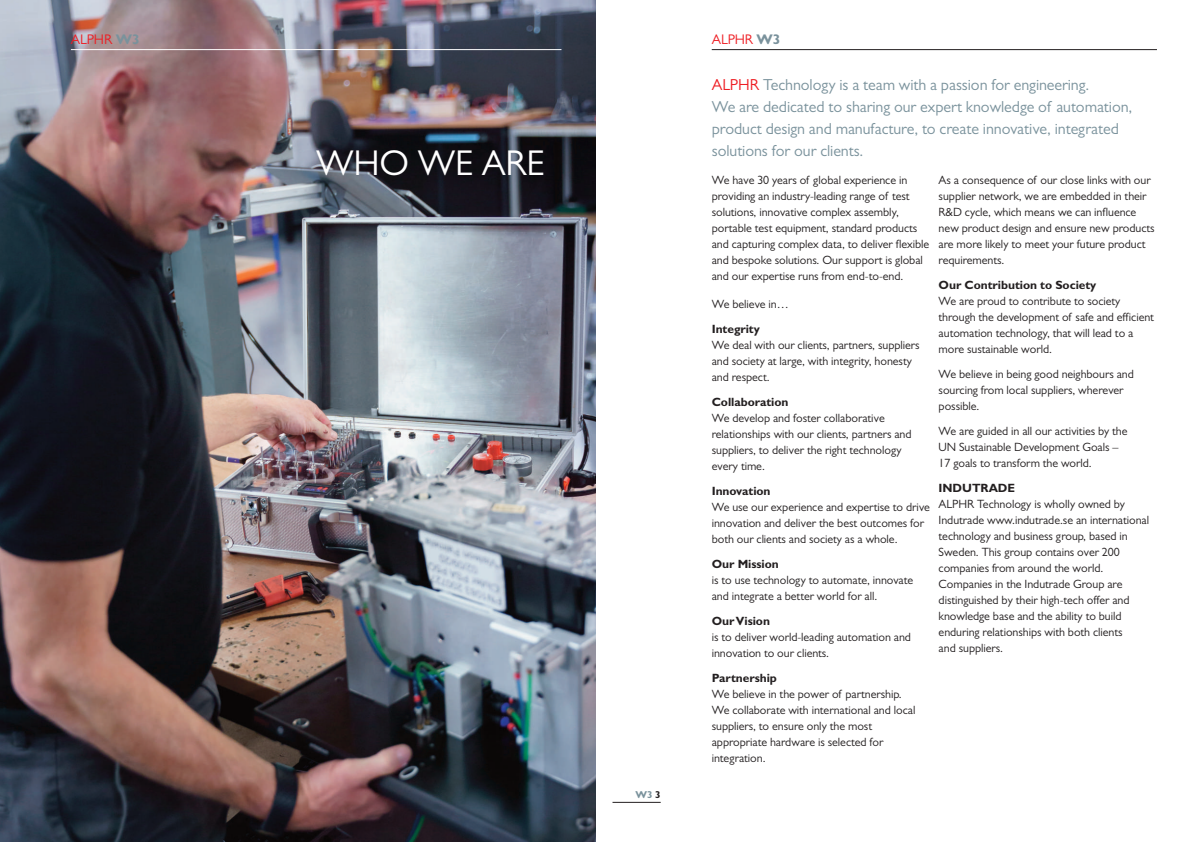
<style>
.page{position:relative;width:1191px;height:842px;background:#fff}
.page>*{position:absolute;margin:0;border:0;box-sizing:border-box;transform-origin:0 0}
.t1{font:36px "Gill Sans";letter-spacing:-.005em;color:#fff}
.t2{font:16px/22px "Gill Sans";letter-spacing:-.005em;color:#7a929c}
.t3{font:14px "Gill Sans";letter-spacing:-.005em;color:#ee1d23}
.t4{font:12px/16px "Gill Sans";letter-spacing:-.005em;color:#231f20}
.t5{font:700 12px "Gill Sans";letter-spacing:-.005em;color:#231f20}
.t6{font:700 10px "Gill Sans";color:#7a929c}
.s1{font-weight:700;color:#7a929c}
.s2{color:#231f20}
.s3{color:#ee1d23}
</style>
<div class="page">
<img style="left:0;top:0;width:595px;height:842px">
<hr style="left:711px;top:49px;width:446px;height:1px;background:#231f20">
<hr style="left:612px;top:802px;width:48px;height:1px;background:#231f20">
<hr style="left:71px;top:49px;width:490px;height:1px;background:#fff">
<p class="t3" style="left:71px;top:34px;width:70px">ALPHR <span class="s1">W3</span></p>
<h1 class="t1" style="left:316px;top:151px;width:230px">WHO WE ARE</h1>
<p class="t6" style="left:635px;top:789px;width:27px">W3<span class="s2">3</span></p>
<p class="t3" style="left:711px;top:34px;width:70px">ALPHR <span class="s1">W3</span></p>
<h2 class="t2" style="left:711px;top:76px;width:422px"><span class="s3">ALPHR</span> Technology is a team with a passion for engineering.<br>We are dedicated to sharing our expert knowledge of automation, product design and manufacture, to create innovative, integrated solutions for our clients.</h2>
<p class="t4" style="left:711px;top:173px;width:219px">We have 30 years of global experience in providing an industry-leading range of test solutions, innovative complex assembly, portable test equipment, standard products and capturing complex data, to deliver flexible and bespoke solutions. Our support is global and our expertise runs from end-to-end.</p>
<p class="t4" style="left:711px;top:297px;width:78px">We believe in…</p>
<p class="t5" style="left:711px;top:322px;width:50px">Integrity</p>
<p class="t4" style="left:711px;top:338px;width:209px">We deal with our clients, partners, suppliers and society at large, with integrity, honesty and respect.</p>
<p class="t5" style="left:711px;top:395px;width:78px">Collaboration</p>
<p class="t4" style="left:711px;top:411px;width:201px">We develop and foster collaborative relationships with our clients, partners and suppliers, to deliver the right technology every time.</p>
<p class="t5" style="left:711px;top:484px;width:60px">Innovation</p>
<p class="t4" style="left:711px;top:500px;width:220px">We use our experience and expertise to drive innovation and deliver the best outcomes for both our clients and society as a whole.</p>
<p class="t5" style="left:711px;top:557px;width:69px">Our Mission</p>
<p class="t4" style="left:711px;top:573px;width:203px">is to use technology to automate, innovate and integrate a better world for all.</p>
<p class="t5" style="left:711px;top:614px;width:60px">OurVision</p>
<p class="t4" style="left:711px;top:630px;width:201px">is to deliver world-leading automation and innovation to our clients.</p>
<p class="t5" style="left:711px;top:671px;width:67px">Partnership</p>
<p class="t4" style="left:711px;top:687px;width:205px">We believe in the power of partnership.<br>We collaborate with international and local suppliers, to ensure only the most appropriate hardware is selected for integration.</p>
<p class="t4" style="left:938px;top:173px;width:218px">As a consequence of our close links with our supplier network, we are embedded in their R&amp;D cycle, which means we can influence new product design and ensure new products are more likely to meet your future product requirements.</p>
<p class="t5" style="left:938px;top:278px;width:159px">Our Contribution to Society</p>
<p class="t4" style="left:938px;top:294px;width:217px">We are proud to contribute to society through the development of safe and efficient automation technology, that will lead to a more sustainable world.</p>
<p class="t4" style="left:938px;top:367px;width:197px">We believe in being good neighbours and sourcing from local suppliers, wherever possible.</p>
<p class="t4" style="left:938px;top:424px;width:190px">We are guided in all our activities by the<br>UN Sustainable Development Goals –<br>17 goals to transform the world.</p>
<p class="t5" style="left:938px;top:481px;width:78px">INDUTRADE</p>
<p class="t4" style="left:938px;top:497px;width:212px">ALPHR Technology is wholly owned by Indutrade www.indutrade.se an international technology and business group, based in Sweden. This group contains over 200 companies from around the world.<br>Companies in the Indutrade Group are distinguished by their high-tech offer and knowledge base and the ability to build enduring relationships with both clients<br>and suppliers.</p>
</div>
